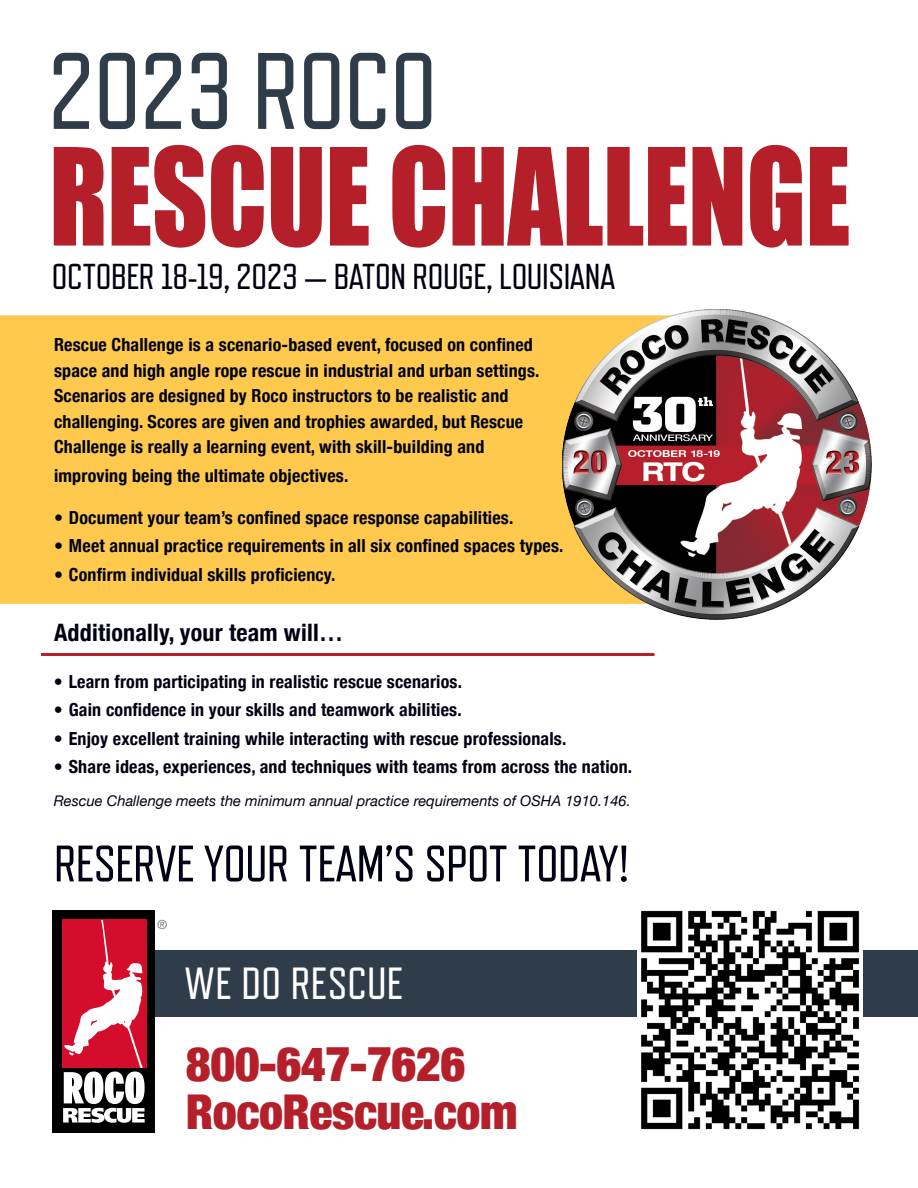
<style>
.page{position:relative;width:918px;height:1188px;background:#fff}
.page>*{position:absolute;margin:0;border:0;box-sizing:border-box;transform-origin:0 0}
.t1{font:124.65px "Impact";letter-spacing:-.005em;color:#b41f2a;scale:.87 1}
.t2{font:108.45px "Refrigerator Deluxe";letter-spacing:-.01em;color:#2f3c4a}
.t3{font:51.15px "Refrigerator Deluxe";letter-spacing:-.01em;color:#000113}
.t4{font:900 condensed 48px "Helvetica Neue";letter-spacing:-.01em;color:#b41f2a}
.t5{font:45px "Refrigerator Deluxe";letter-spacing:.005em;color:#fff}
.t6{font:36px "Refrigerator Deluxe";letter-spacing:-.01em;color:#000113}
.Course{font:700 condensed 24px "Helvetica Neue";letter-spacing:.01em;color:#000113}
.Course-2{font:700 condensed 18px/25.5px "Helvetica Neue";letter-spacing:.01em;color:#000113}
.Course-3{font:italic 14.7px "Helvetica Neue";color:#000113}
</style>
<div class="page">
<div style="left:0;top:315px;width:562px;height:289px;background:#fec94d"></div>
<img style="left:562px;top:309px;width:310px;height:310px">
<div style="left:52px;top:950px;width:866px;height:67px;background:#2f3c4a"></div>
<div style="left:52px;top:911px;width:103px;height:222px;background:#000"></div>
<div style="left:62px;top:920px;width:84px;height:148px;background:#d30d2b"></div>
<svg style="left:63px;top:920px;width:82px;height:203px"></svg>
<svg style="left:157px;top:920px;width:10px;height:9px"></svg>
<img style="left:637px;top:910px;width:226px;height:220px">
<hr style="left:41px;top:653px;width:613px;height:3px;background:#b41f2a">
<p class="t2" style="left:48px;top:32px;width:391px">2023 ROCO</p>
<p class="t1" style="left:49px;top:100px;width:923px">RESCUE CHALLENGE</p>
<p class="t6" style="left:52px;top:256px;width:565px">OCTOBER 18-19, 2023 — BATON ROUGE, LOUISIANA</p>
<p class="Course-2" style="left:54px;top:331px;width:487px">Rescue Challenge is a scenario-based event, focused on confined space and high angle rope rescue in industrial and urban settings.<br>Scenarios are designed by Roco instructors to be realistic and challenging. Scores are given and trophies awarded, but Rescue Challenge is really a learning event, with skill-building and</p>
<p class="Course-2" style="left:54px;top:461px;width:296px">improving being the ultimate objectives.</p>
<p class="Course-2" style="left:54px;top:503px;width:461px">• Document your team’s confined space response capabilities.</p>
<p class="Course-2" style="left:54px;top:532px;width:511px">• Meet annual practice requirements in all six confined spaces types.</p>
<p class="Course-2" style="left:54px;top:560px;width:283px">• Confirm individual skills proficiency.</p>
<p class="Course" style="left:54px;top:613px;width:291px">Additionally, your team will…</p>
<p class="Course-2" style="left:54px;top:667px;width:410px">• Learn from participating in realistic rescue scenarios.</p>
<p class="Course-2" style="left:54px;top:696px;width:409px">• Gain confidence in your skills and teamwork abilities.</p>
<p class="Course-2" style="left:54px;top:724px;width:514px">• Enjoy excellent training while interacting with rescue professionals.</p>
<p class="Course-2" style="left:54px;top:753px;width:580px">• Share ideas, experiences, and techniques with teams from across the nation.</p>
<p class="Course-3" style="left:54px;top:790px;width:578px">Rescue Challenge meets the minimum annual practice requirements of OSHA 1910.146.</p>
<p class="t3" style="left:54px;top:836px;width:577px">RESERVE YOUR TEAM’S SPOT TODAY!</p>
<p class="t5" style="left:185px;top:959px;width:220px">WE DO RESCUE</p>
<p class="t4" style="left:186px;top:1025px;width:281px">800-647-7626</p>
<p class="t4" style="left:186px;top:1073px;width:333px">RocoRescue.com</p>
</div>
